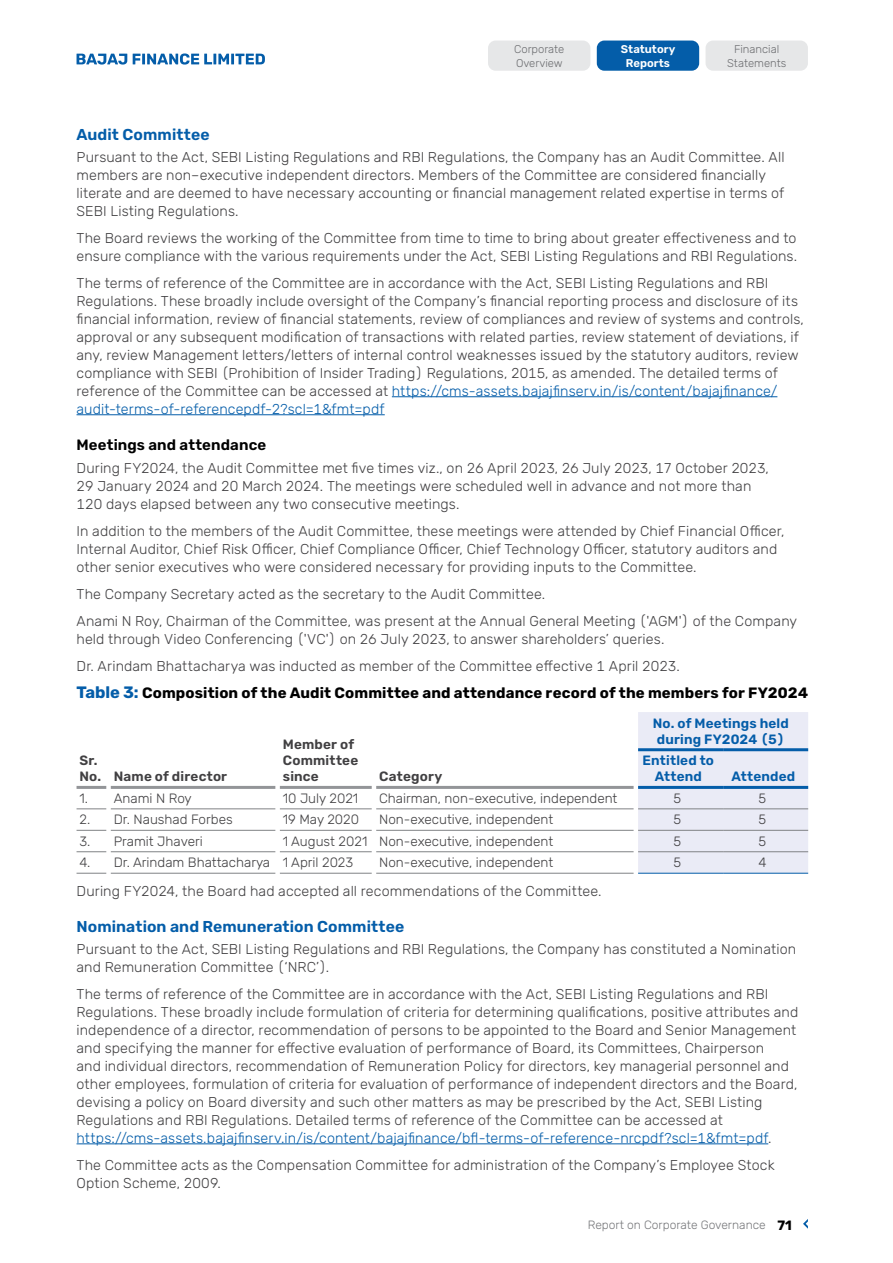
<style>
.page{position:relative;width:893px;height:1263px;background:#fff}
.page>*{position:absolute;margin:0;border:0;box-sizing:border-box;transform-origin:0 0}
.t1{font:600 15.75px "Rubik";letter-spacing:.005em;color:#045da9}
.t2{font:700 15px "Rubik";letter-spacing:.01em;color:#000}
.t3{font:600 15px "Rubik";letter-spacing:.005em;color:#000}
.t4{font:300 14.25px/18px "Rubik";letter-spacing:.005em;color:#414042}
.t5{font:300 13.5px "Rubik";color:#414042}
.t6{font:600 13.5px/16.2px "Rubik";letter-spacing:.01em;color:#045da9}
.t7{font:600 13.5px/16.2px "Rubik";letter-spacing:.015em;color:#414042}
.t8{font:300 12px "Rubik";color:#77787b}
.t9{font:300 11.25px/13.5px "Rubik";color:#6d6e71;text-align:center}
.t10{font:600 11.25px/13.5px "Rubik";color:#fff;text-align:center}
.s1{color:#045da9}
.s2{font-size:16.5px;color:#045da9}
.s3{font-weight:700;font-size:13.5px;color:#000}
</style>
<div class="page">
<hr style="left:392px;top:396px;width:385px;height:1px;background:#045da9">
<hr style="left:77px;top:414px;width:308px;height:1px;background:#045da9">
<hr style="left:77px;top:1143px;width:691px;height:1px;background:#045da9">
<div style="left:638px;top:712px;width:170px;height:161px;background:#eaebf6"></div>
<hr style="left:638px;top:748px;width:85px;height:3px;background:#045da9">
<hr style="left:723px;top:748px;width:85px;height:3px;background:#045da9">
<svg style="left:77px;top:808px;width:29px;height:1px"></svg>
<hr style="left:111px;top:808px;width:164px;height:1px;background:#808285">
<hr style="left:280px;top:808px;width:92px;height:1px;background:#808285">
<hr style="left:376px;top:808px;width:258px;height:1px;background:#808285">
<hr style="left:638px;top:808px;width:85px;height:1px;background:#808285">
<hr style="left:723px;top:808px;width:85px;height:1px;background:#808285">
<svg style="left:77px;top:830px;width:29px;height:1px"></svg>
<hr style="left:111px;top:830px;width:164px;height:1px;background:#808285">
<hr style="left:280px;top:830px;width:92px;height:1px;background:#808285">
<hr style="left:376px;top:830px;width:258px;height:1px;background:#808285">
<hr style="left:638px;top:830px;width:85px;height:1px;background:#808285">
<hr style="left:723px;top:830px;width:85px;height:1px;background:#808285">
<svg style="left:77px;top:851px;width:29px;height:1px"></svg>
<hr style="left:111px;top:851px;width:164px;height:1px;background:#808285">
<hr style="left:280px;top:851px;width:92px;height:1px;background:#808285">
<hr style="left:376px;top:851px;width:258px;height:1px;background:#808285">
<hr style="left:638px;top:851px;width:85px;height:1px;background:#808285">
<hr style="left:723px;top:851px;width:85px;height:1px;background:#808285">
<hr style="left:638px;top:786px;width:85px;height:3px;background:#045da9">
<hr style="left:723px;top:786px;width:85px;height:3px;background:#045da9">
<hr style="left:77px;top:786px;width:29px;height:3px;background:#939598">
<hr style="left:111px;top:786px;width:164px;height:3px;background:#939598">
<hr style="left:280px;top:786px;width:92px;height:3px;background:#939598">
<hr style="left:376px;top:786px;width:258px;height:3px;background:#939598">
<svg style="left:77px;top:873px;width:29px;height:1px"></svg>
<hr style="left:111px;top:873px;width:164px;height:1px;background:#808285">
<hr style="left:280px;top:873px;width:92px;height:1px;background:#808285">
<hr style="left:376px;top:873px;width:258px;height:1px;background:#808285">
<hr style="left:638px;top:873px;width:85px;height:1px;background:#045da9">
<hr style="left:723px;top:873px;width:85px;height:1px;background:#045da9">
<div style="left:705px;top:41px;width:103px;height:30px;background:#e6e7e8;border-radius:8px"></div>
<div style="left:597px;top:41px;width:102px;height:30px;background:#045da9;border-radius:8px"></div>
<div style="left:488px;top:41px;width:102px;height:30px;background:#e6e7e8;border-radius:8px"></div>
<svg style="left:77px;top:54px;width:50px;height:11px"></svg>
<svg style="left:133px;top:53px;width:132px;height:12px"></svg>
<svg style="left:803px;top:1219px;width:5px;height:10px"></svg>
<p class="t9" style="left:514px;top:43px;width:52px;text-align:left">Corporate<br>Overview</p>
<p class="t10" style="left:621px;top:43px;width:56px">Statutory<br>Reports</p>
<p class="t9" style="left:727px;top:43px;width:61px">Financial<br>Statements</p>
<p class="t1" style="left:77px;top:125px;width:135px">Audit Committee</p>
<p class="t4" style="left:77px;top:148px;width:709px">Pursuant to the Act, SEBI Listing Regulations and RBI Regulations, the Company has an Audit Committee. All members are non–executive independent directors. Members of the Committee are considered financially literate and are deemed to have necessary accounting or financial management related expertise in terms of SEBI Listing Regulations.</p>
<p class="t4" style="left:77px;top:229px;width:722px">The Board reviews the working of the Committee from time to time to bring about greater effectiveness and to ensure compliance with the various requirements under the Act, SEBI Listing Regulations and RBI Regulations.</p>
<p class="t4" style="left:77px;top:274px;width:729px">The terms of reference of the Committee are in accordance with the Act, SEBI Listing Regulations and RBI Regulations. These broadly include oversight of the Company’s financial reporting process and disclosure of its financial information, review of financial statements, review of compliances and review of systems and controls, approval or any subsequent modification of transactions with related parties, review statement of deviations, if any, review Management letters/letters of internal control weaknesses issued by the statutory auditors, review compliance with SEBI (Prohibition of Insider Trading) Regulations, 2015, as amended. The detailed terms of reference of the Committee can be accessed at <span class="s1">https://cms-assets.bajajfinserv.in/is/content/bajajfinance/ audit-terms-of-referencepdf-2?scl=1&amp;fmt=pdf</span></p>
<p class="t3" style="left:77px;top:436px;width:191px">Meetings and attendance</p>
<p class="t4" style="left:77px;top:459px;width:694px">During FY2024, the Audit Committee met five times viz., on 26 April 2023, 26 July 2023, 17 October 2023,<br>29 January 2024 and 20 March 2024. The meetings were scheduled well in advance and not more than<br>120 days elapsed between any two consecutive meetings.</p>
<p class="t4" style="left:77px;top:522px;width:709px">In addition to the members of the Audit Committee, these meetings were attended by Chief Financial Officer,<br>Internal Auditor, Chief Risk Officer, Chief Compliance Officer, Chief Technology Officer, statutory auditors and other senior executives who were considered necessary for providing inputs to the Committee.</p>
<p class="t4" style="left:77px;top:580px;width:722px;line-height:27px">The Company Secretary acted as the secretary to the Audit Committee.<br>Anami N Roy, Chairman of the Committee, was present at the Annual General Meeting ('AGM') of the Company</p>
<p class="t4" style="left:77px;top:625px;width:605px;line-height:27px">held through Video Conferencing ('VC') on 26 July 2023, to answer shareholders’ queries.<br>Dr. Arindam Bhattacharya was inducted as member of the Committee effective 1 April 2023.</p>
<p class="t2" style="left:77px;top:684px;width:733px"><span class="s2">Table 3:</span> Composition of the Audit Committee and attendance record of the members for FY2024</p>
<p class="t7" style="left:80px;top:753px;width:149px">Sr.<br>No. Name of director</p>
<p class="t7" style="left:283px;top:736px;width:77px">Member of<br>Committee since</p>
<p class="t7" style="left:379px;top:769px;width:65px">Category</p>
<p class="t6" style="left:653px;top:715px;width:138px">No. of Meetings held during FY2024 (5)</p>
<p class="t6" style="left:643px;top:753px;width:73px;text-align:center">Entitled to<br>Attend</p>
<p class="t6" style="left:731px;top:769px;width:65px">Attended</p>
<p class="t5" style="left:80px;top:791px;width:114px">1. Anami N Roy</p>
<p class="t5" style="left:283px;top:791px;width:77px">10 July 2021</p>
<p class="t5" style="left:379px;top:791px;width:240px">Chairman, non-executive, independent</p>
<p class="t5" style="left:673px;top:791px;width:9px">5</p>
<p class="t5" style="left:759px;top:791px;width:9px">5</p>
<p class="t5" style="left:79px;top:812px;width:155px">2. Dr. Naushad Forbes</p>
<p class="t5" style="left:283px;top:812px;width:78px">19 May 2020</p>
<p class="t5" style="left:379px;top:812px;width:176px">Non-executive, independent</p>
<p class="t5" style="left:673px;top:812px;width:9px">5</p>
<p class="t5" style="left:758px;top:812px;width:9px">5</p>
<p class="t5" style="left:79px;top:833px;width:125px">3. Pramit Jhaveri</p>
<p class="t5" style="left:283px;top:833px;width:272px">1 August 2021 Non-executive, independent</p>
<p class="t5" style="left:673px;top:833px;width:9px">5</p>
<p class="t5" style="left:758px;top:833px;width:9px">5</p>
<p class="t5" style="left:79px;top:855px;width:275px">4. Dr. Arindam Bhattacharya 1 April 2023</p>
<p class="t5" style="left:379px;top:855px;width:176px">Non-executive, independent</p>
<p class="t5" style="left:673px;top:855px;width:9px">5</p>
<p class="t5" style="left:758px;top:855px;width:10px">4</p>
<p class="t4" style="left:77px;top:882px;width:527px">During FY2024, the Board had accepted all recommendations of the Committee.</p>
<p class="t1" style="left:77px;top:917px;width:329px">Nomination and Remuneration Committee</p>
<p class="t4" style="left:77px;top:940px;width:721px">Pursuant to the Act, SEBI Listing Regulations and RBI Regulations, the Company has constituted a Nomination and Remuneration Committee (‘NRC’).</p>
<p class="t4" style="left:77px;top:985px;width:723px">The terms of reference of the Committee are in accordance with the Act, SEBI Listing Regulations and RBI Regulations. These broadly include formulation of criteria for determining qualifications, positive attributes and independence of a director, recommendation of persons to be appointed to the Board and Senior Management and specifying the manner for effective evaluation of performance of Board, its Committees, Chairperson<br>and individual directors, recommendation of Remuneration Policy for directors, key managerial personnel and other employees, formulation of criteria for evaluation of performance of independent directors and the Board, devising a policy on Board diversity and such other matters as may be prescribed by the Act, SEBI Listing Regulations and RBI Regulations. Detailed terms of reference of the Committee can be accessed at <span class="s1">https://cms-assets.bajajfinserv.in/is/content/bajajfinance/bfl-terms-of-reference-nrcpdf?scl=1&amp;fmt=pdf</span>.</p>
<p class="t4" style="left:77px;top:1156px;width:700px">The Committee acts as the Compensation Committee for administration of the Company’s Employee Stock<br>Option Scheme, 2009.</p>
<p class="t8" style="left:588px;top:1218px;width:206px">Report on Corporate Governance <span class="s3">71</span></p>
</div>
